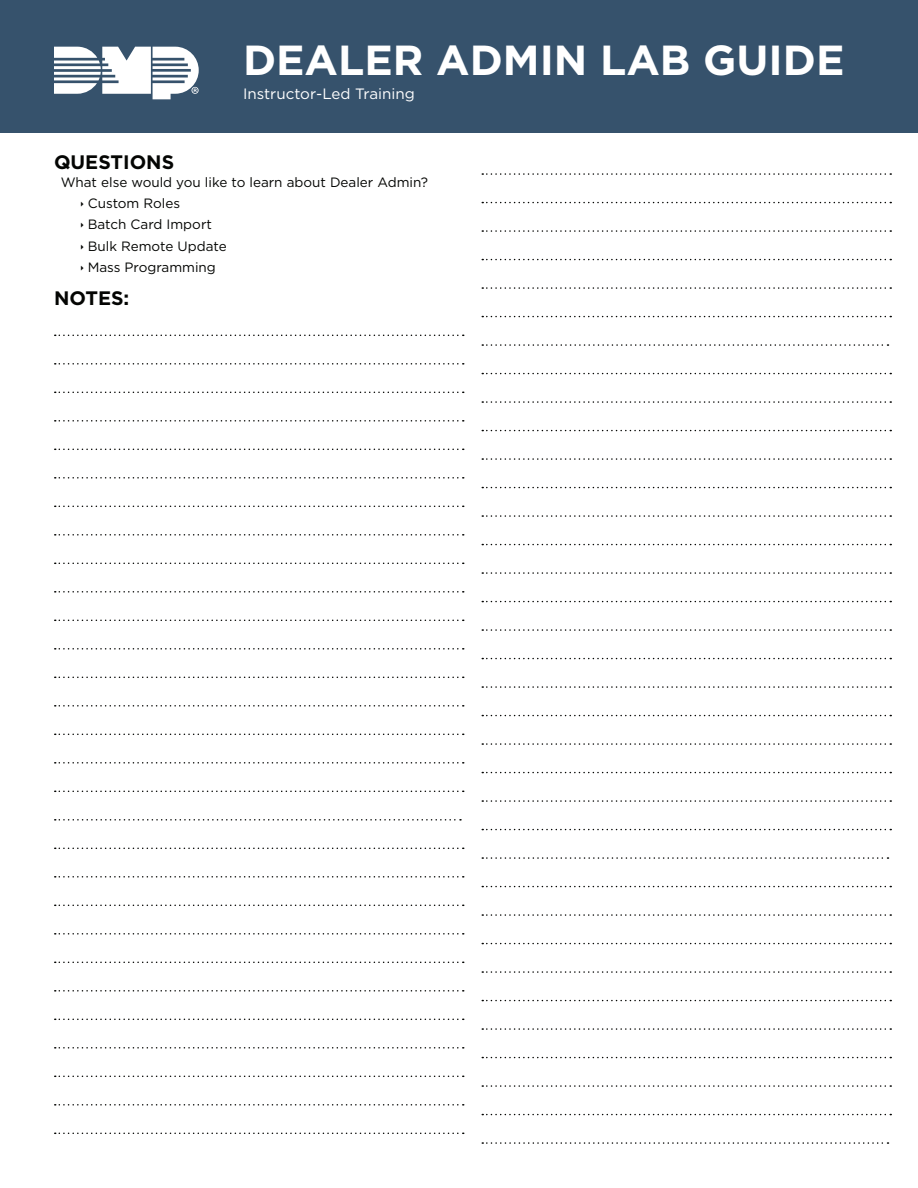
<style>
.page{position:relative;width:918px;height:1188px;background:#fff}
.page>*{position:absolute;margin:0;border:0;box-sizing:border-box;transform-origin:0 0}
.t1{font:700 42px "Gotham";color:#fff}
.t2{font:700 19.5px "Gotham";color:#040503}
.t3{font:15px "Gotham";color:#fff}
.t4{font:13.5px/21.3px "Gotham";color:#040503}
</style>
<div class="page">
<div style="left:0;top:0;width:918px;height:133px;background:#36526c"></div>
<svg style="left:54px;top:47px;width:145px;height:52px"></svg>
<svg style="left:55px;top:335px;width:409px;height:1px"></svg>
<svg style="left:55px;top:363px;width:409px;height:2px"></svg>
<svg style="left:55px;top:392px;width:409px;height:1px"></svg>
<svg style="left:55px;top:420px;width:409px;height:2px"></svg>
<svg style="left:55px;top:449px;width:409px;height:1px"></svg>
<svg style="left:55px;top:477px;width:409px;height:2px"></svg>
<svg style="left:55px;top:506px;width:409px;height:1px"></svg>
<svg style="left:55px;top:534px;width:409px;height:2px"></svg>
<svg style="left:55px;top:563px;width:409px;height:1px"></svg>
<svg style="left:55px;top:591px;width:409px;height:2px"></svg>
<svg style="left:55px;top:620px;width:409px;height:1px"></svg>
<svg style="left:55px;top:648px;width:409px;height:2px"></svg>
<svg style="left:55px;top:677px;width:409px;height:1px"></svg>
<svg style="left:55px;top:705px;width:409px;height:2px"></svg>
<svg style="left:55px;top:734px;width:409px;height:1px"></svg>
<svg style="left:55px;top:762px;width:409px;height:2px"></svg>
<svg style="left:55px;top:791px;width:409px;height:1px"></svg>
<svg style="left:55px;top:819px;width:406px;height:2px"></svg>
<svg style="left:55px;top:848px;width:409px;height:1px"></svg>
<svg style="left:55px;top:876px;width:409px;height:2px"></svg>
<svg style="left:55px;top:905px;width:409px;height:1px"></svg>
<svg style="left:55px;top:933px;width:409px;height:2px"></svg>
<svg style="left:55px;top:962px;width:409px;height:1px"></svg>
<svg style="left:55px;top:990px;width:409px;height:2px"></svg>
<svg style="left:55px;top:1019px;width:409px;height:1px"></svg>
<svg style="left:55px;top:1047px;width:409px;height:2px"></svg>
<svg style="left:55px;top:1076px;width:409px;height:1px"></svg>
<svg style="left:55px;top:1104px;width:409px;height:2px"></svg>
<svg style="left:55px;top:1133px;width:409px;height:1px"></svg>
<svg style="left:482px;top:173px;width:409px;height:2px"></svg>
<svg style="left:482px;top:202px;width:409px;height:1px"></svg>
<svg style="left:482px;top:230px;width:409px;height:2px"></svg>
<svg style="left:482px;top:259px;width:409px;height:1px"></svg>
<svg style="left:482px;top:287px;width:409px;height:2px"></svg>
<svg style="left:482px;top:316px;width:409px;height:1px"></svg>
<svg style="left:482px;top:344px;width:407px;height:2px"></svg>
<svg style="left:482px;top:373px;width:409px;height:1px"></svg>
<svg style="left:482px;top:401px;width:409px;height:2px"></svg>
<svg style="left:482px;top:430px;width:409px;height:1px"></svg>
<svg style="left:482px;top:458px;width:409px;height:2px"></svg>
<svg style="left:482px;top:487px;width:409px;height:1px"></svg>
<svg style="left:482px;top:515px;width:409px;height:2px"></svg>
<svg style="left:482px;top:544px;width:409px;height:1px"></svg>
<svg style="left:482px;top:572px;width:409px;height:2px"></svg>
<svg style="left:482px;top:601px;width:409px;height:1px"></svg>
<svg style="left:482px;top:629px;width:409px;height:2px"></svg>
<svg style="left:482px;top:658px;width:409px;height:1px"></svg>
<svg style="left:482px;top:686px;width:409px;height:2px"></svg>
<svg style="left:482px;top:715px;width:409px;height:1px"></svg>
<svg style="left:482px;top:743px;width:409px;height:2px"></svg>
<svg style="left:482px;top:772px;width:409px;height:1px"></svg>
<svg style="left:482px;top:800px;width:409px;height:2px"></svg>
<svg style="left:482px;top:829px;width:409px;height:1px"></svg>
<svg style="left:482px;top:857px;width:407px;height:2px"></svg>
<svg style="left:482px;top:886px;width:409px;height:1px"></svg>
<svg style="left:482px;top:914px;width:409px;height:2px"></svg>
<svg style="left:482px;top:943px;width:409px;height:1px"></svg>
<svg style="left:482px;top:971px;width:409px;height:2px"></svg>
<svg style="left:482px;top:1000px;width:409px;height:1px"></svg>
<svg style="left:482px;top:1028px;width:409px;height:2px"></svg>
<svg style="left:482px;top:1057px;width:409px;height:1px"></svg>
<svg style="left:482px;top:1085px;width:409px;height:2px"></svg>
<svg style="left:482px;top:1114px;width:409px;height:1px"></svg>
<svg style="left:482px;top:1142px;width:407px;height:2px"></svg>
<h1 class="t1" style="left:243px;top:32px;width:603px">DEALER ADMIN LAB GUIDE</h1>
<p class="t3" style="left:243px;top:84px;width:173px">Instructor-Led Training</p>
<h2 class="t2" style="left:54px;top:149px;width:122px">QUESTIONS</h2>
<p class="t4" style="left:88px;top:171px;width:342px;text-indent:-27px">What else would you like to learn about Dealer Admin?<br>Custom Roles<br>Batch Card Import<br>Bulk Remote Update<br>Mass Programming</p>
<h2 class="t2" style="left:54px;top:285px;width:77px">NOTES:</h2>
</div>
